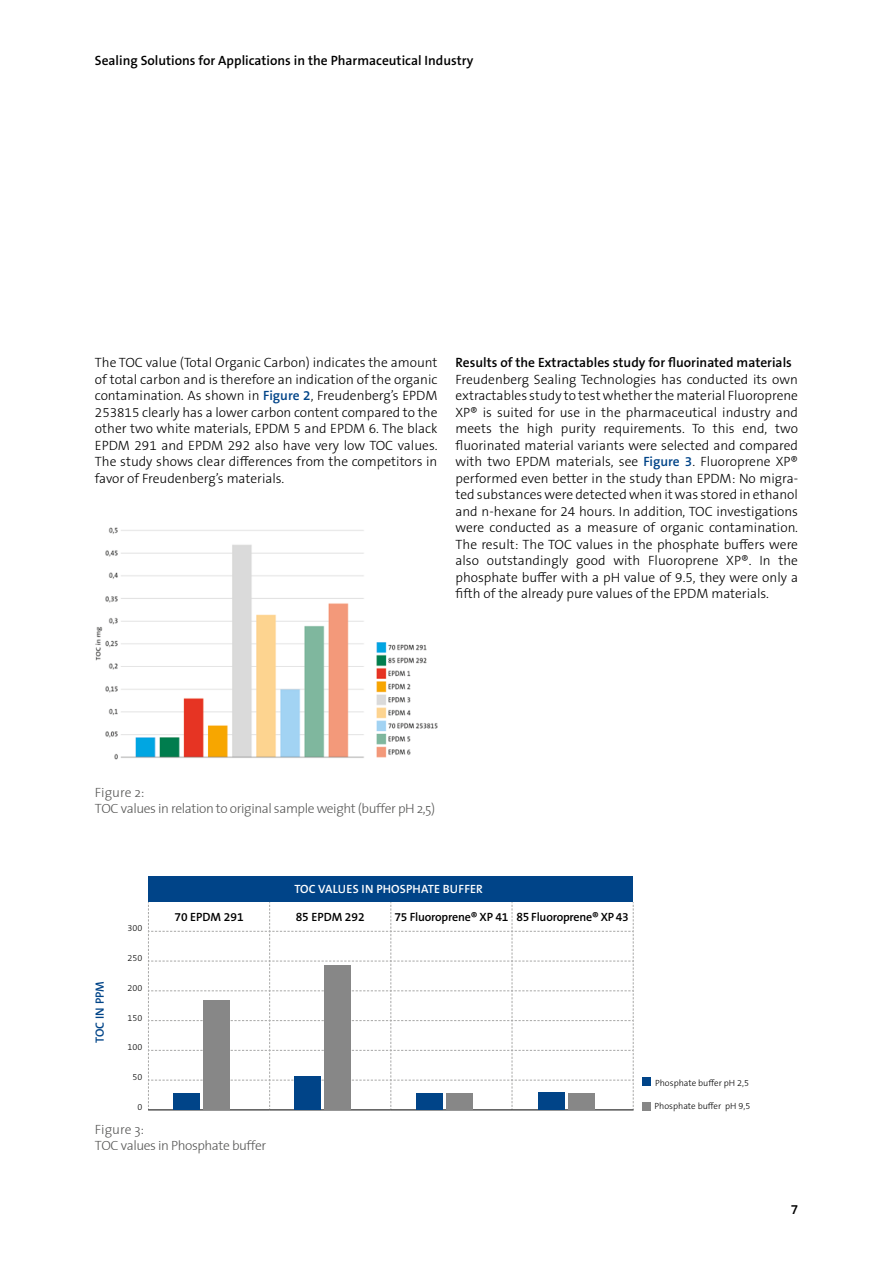
<style>
.page{position:relative;width:893px;height:1263px;background:#fff}
.page>*{position:absolute;margin:0;border:0;box-sizing:border-box;transform-origin:0 0}
.t1{font:300 13.5px/16.5px "The Sans B W3";color:#000;text-align:justify}
.t2{font:600 13.5px "The Sans B W6";color:#000}
.t3{font:300 13.5px/16.2px "The Sans";letter-spacing:-.03em;color:#575756}
.t4{font:600 12px "The Sans B W6";letter-spacing:-.015em;color:#000}
.t5{font:600 12px "The Sans B W6";letter-spacing:.015em;color:#fff}
.t6{font:600 12px "The Sans B W6";letter-spacing:.015em;color:#048}
.t7{font:300 9px "The Sans B W3";color:#000}
.s1{font-family:"The Sans B W6";font-weight:600;color:#048}
</style>
<div class="page">
<img style="left:95px;top:527px;width:343px;height:233px">
<div style="left:148px;top:876px;width:485px;height:26px;background:#048"></div>
<svg style="left:148px;top:902px;width:486px;height:207px"></svg>
<hr style="left:148px;top:1109px;width:122px;height:1px;background:#000">
<hr style="left:270px;top:1109px;width:121px;height:1px;background:#000">
<hr style="left:391px;top:1109px;width:121px;height:1px;background:#000">
<hr style="left:512px;top:1109px;width:122px;height:1px;background:#000">
<div style="left:173px;top:1094px;width:27px;height:16px;background:#048"></div>
<div style="left:203px;top:1001px;width:27px;height:109px;background:#878787"></div>
<div style="left:294px;top:1077px;width:27px;height:33px;background:#048"></div>
<div style="left:324px;top:965px;width:27px;height:145px;background:#878787"></div>
<div style="left:416px;top:1093px;width:27px;height:17px;background:#048"></div>
<div style="left:446px;top:1093px;width:27px;height:17px;background:#878787"></div>
<div style="left:538px;top:1092px;width:27px;height:18px;background:#048"></div>
<div style="left:568px;top:1093px;width:27px;height:17px;background:#878787"></div>
<div style="left:643px;top:1102px;width:8px;height:9px;background:#878787"></div>
<div style="left:643px;top:1077px;width:8px;height:8px;background:#048"></div>
<p class="t2" style="left:95px;top:52px;width:380px">Sealing Solutions for Applications in the Pharmaceutical Industry</p>
<p class="t1" style="left:95px;top:354px;width:344px">The TOC value (Total Organic Carbon) indicates the amount of total carbon and is therefore an indication of the organic contamination. As shown in <span class="s1">Figure 2</span>, Freudenberg’s EPDM 253815 clearly has a lower carbon content compared to the other two white materials, EPDM 5 and EPDM 6. The black EPDM 291 and EPDM 292 also have very low TOC values.<br>The study shows clear differences from the competitors in favor of Freudenberg’s materials.</p>
<p class="t2" style="left:455px;top:354px;width:338px">Results of the Extractables study for fluorinated materials</p>
<p class="t1" style="left:455px;top:371px;width:344px">Freudenberg Sealing Technologies has conducted its own extractables study to test whether the material Fluoroprene XP® is suited for use in the pharmaceutical industry and meets the high purity requirements. To this end, two fluorinated material variants were selected and compared with two EPDM materials, see <span class="s1">Figure 3</span>. Fluoroprene XP® performed even better in the study than EPDM: No migra&shy;ted substances were detected when it was stored in ethanol and n-hexane for 24 hours. In addition, TOC investigations were conducted as a measure of organic contamination.<br>The result: The TOC values in the phosphate buffers were also outstandingly good with Fluoroprene XP®. In the phosphate buffer with a pH value of 9.5, they were only a fifth of the already pure values of the EPDM materials.</p>
<p class="t3" style="left:95px;top:785px;width:342px">Figure 2:<br>TOC values in relation to original sample weight (buffer pH 2,5)</p>
<p class="t6" style="left:92px;top:1043px;width:64px;rotate:-90deg">TOC IN PPM</p>
<p class="t7" style="left:128px;top:922px;width:16px">300</p>
<p class="t7" style="left:128px;top:952px;width:16px">250</p>
<p class="t7" style="left:128px;top:982px;width:16px">200</p>
<p class="t7" style="left:128px;top:1012px;width:16px">150</p>
<p class="t7" style="left:128px;top:1041px;width:16px">100</p>
<p class="t7" style="left:133px;top:1071px;width:11px">50</p>
<p class="t7" style="left:137px;top:1101px;width:6px">0</p>
<p class="t5" style="left:294px;top:882px;width:190px">TOC VALUES IN PHOSPHATE BUFFER</p>
<p class="t4" style="left:174px;top:909px;width:71px">70 EPDM 291</p>
<p class="t4" style="left:296px;top:909px;width:71px">85 EPDM 292</p>
<p class="t4" style="left:394px;top:909px;width:236px">75 Fluoroprene® XP 41 85 Fluoroprene® XP 43</p>
<p class="t3" style="left:95px;top:1122px;width:173px">Figure 3:<br>TOC values in Phosphate buffer</p>
<p class="t7" style="left:655px;top:1077px;width:95px">Phosphate buffer pH 2,5</p>
<p class="t7" style="left:655px;top:1100px;width:97px">Phosphate buffer pH 9,5</p>
<p class="t2" style="left:791px;top:1201px;width:9px">7</p>
</div>
